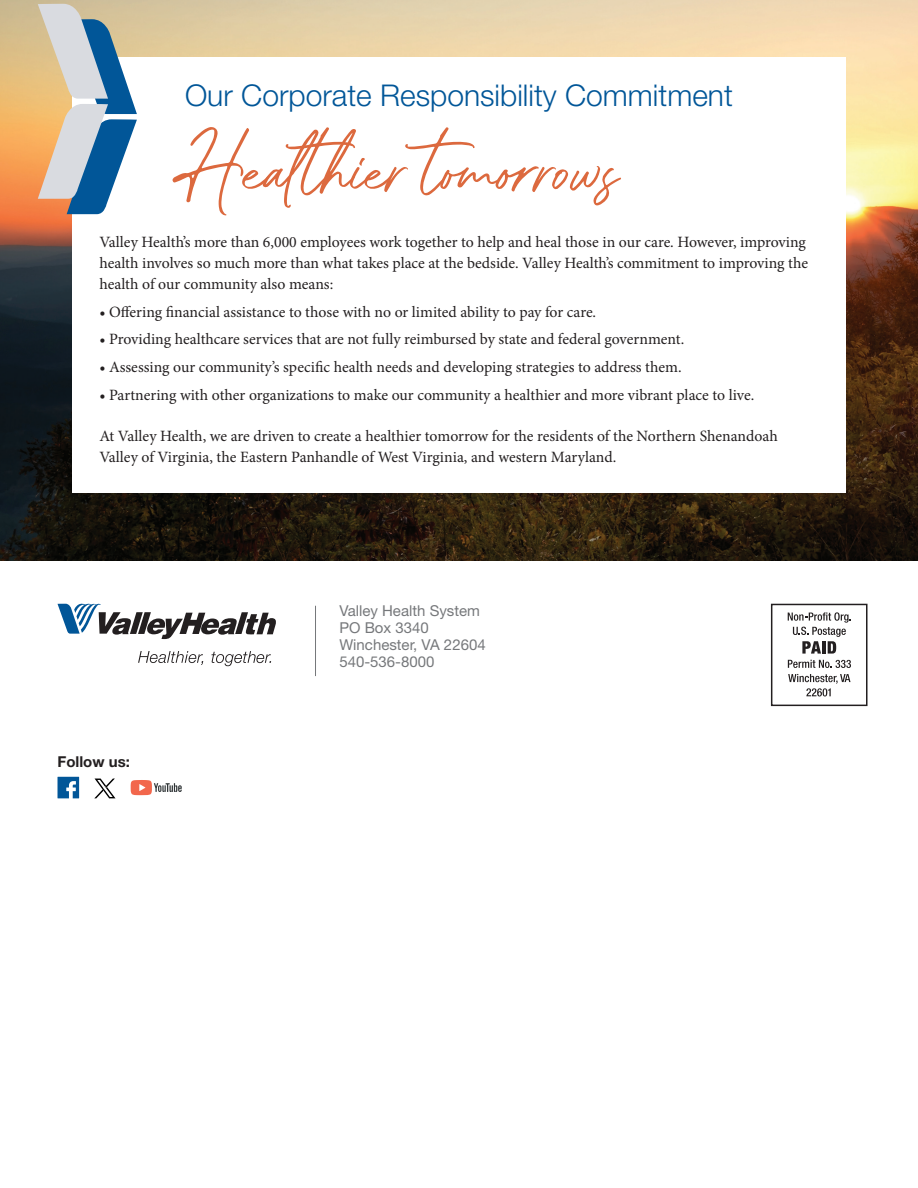
<style>
.page{position:relative;width:918px;height:1188px;background:#fff}
.page>*{position:absolute;margin:0;border:0;box-sizing:border-box;transform-origin:0 0}
.t1{font:120px "Better Friend";color:#dc693e}
.t2{font:300 30px "Helvetica Neue LT Std";color:#015698}
.t3{font:15.75px/21px "Minion Pro";color:#231f20}
.t4{font:15px/16.8px "Helvetica Neue LT Std";color:#76787b}
.t5{font:700 15px "Helvetica Neue LT Std";color:#231f20}
</style>
<div class="page">
<img style="left:0;top:0;width:918px;height:561px">
<div style="left:72px;top:57px;width:774px;height:436px;background:#fff"></div>
<svg style="left:38px;top:4px;width:99px;height:210px;background:#a6b2b5"></svg>
<svg style="left:58px;top:603px;width:218px;height:36px"></svg>
<svg style="left:138px;top:651px;width:65px;height:14px"></svg>
<svg style="left:211px;top:651px;width:60px;height:15px"></svg>
<div style="left:771px;top:604px;width:97px;height:102px;border:2px solid #231f20"></div>
<svg style="left:788px;top:612px;width:63px;height:42px"></svg>
<svg style="left:788px;top:660px;width:63px;height:8px"></svg>
<svg style="left:788px;top:674px;width:63px;height:22px"></svg>
<hr style="left:315px;top:606px;width:1px;height:70px;background:#76787b">
<svg style="left:131px;top:780px;width:51px;height:15px"></svg>
<svg style="left:58px;top:777px;width:21px;height:21px"></svg>
<svg style="left:94px;top:779px;width:21px;height:19px"></svg>
<h2 class="t2" style="left:185px;top:77px;width:549px">Our Corporate Responsibility Commitment</h2>
<h1 class="t1" style="left:188px;top:91px;width:430px">Healthier tomorrows</h1>
<p class="t3" style="left:99px;top:231px;width:710px">Valley Health’s more than 6,000 employees work together to help and heal those in our care. However, improving health involves so much more than what takes place at the bedside. Valley Health’s commitment to improving the health of our community also means:</p>
<p class="t3" style="left:99px;top:301px;width:498px">• Offering financial assistance to those with no or limited ability to pay for care.</p>
<p class="t3" style="left:99px;top:329px;width:586px">• Providing healthcare services that are not fully reimbursed by state and federal government.</p>
<p class="t3" style="left:99px;top:357px;width:584px">• Assessing our community’s specific health needs and developing strategies to address them.</p>
<p class="t3" style="left:99px;top:384px;width:656px">• Partnering with other organizations to make our community a healthier and more vibrant place to live.</p>
<p class="t3" style="left:99px;top:426px;width:680px">At Valley Health, we are driven to create a healthier tomorrow for the residents of the Northern Shenandoah<br>Valley of Virginia, the Eastern Panhandle of West Virginia, and western Maryland.</p>
<p class="t5" style="left:58px;top:752px;width:74px">Follow us:</p>
<p class="t4" style="left:339px;top:603px;width:148px">Valley Health System<br>PO Box 3340<br>Winchester, VA 22604<br>540-536-8000</p>
</div>
